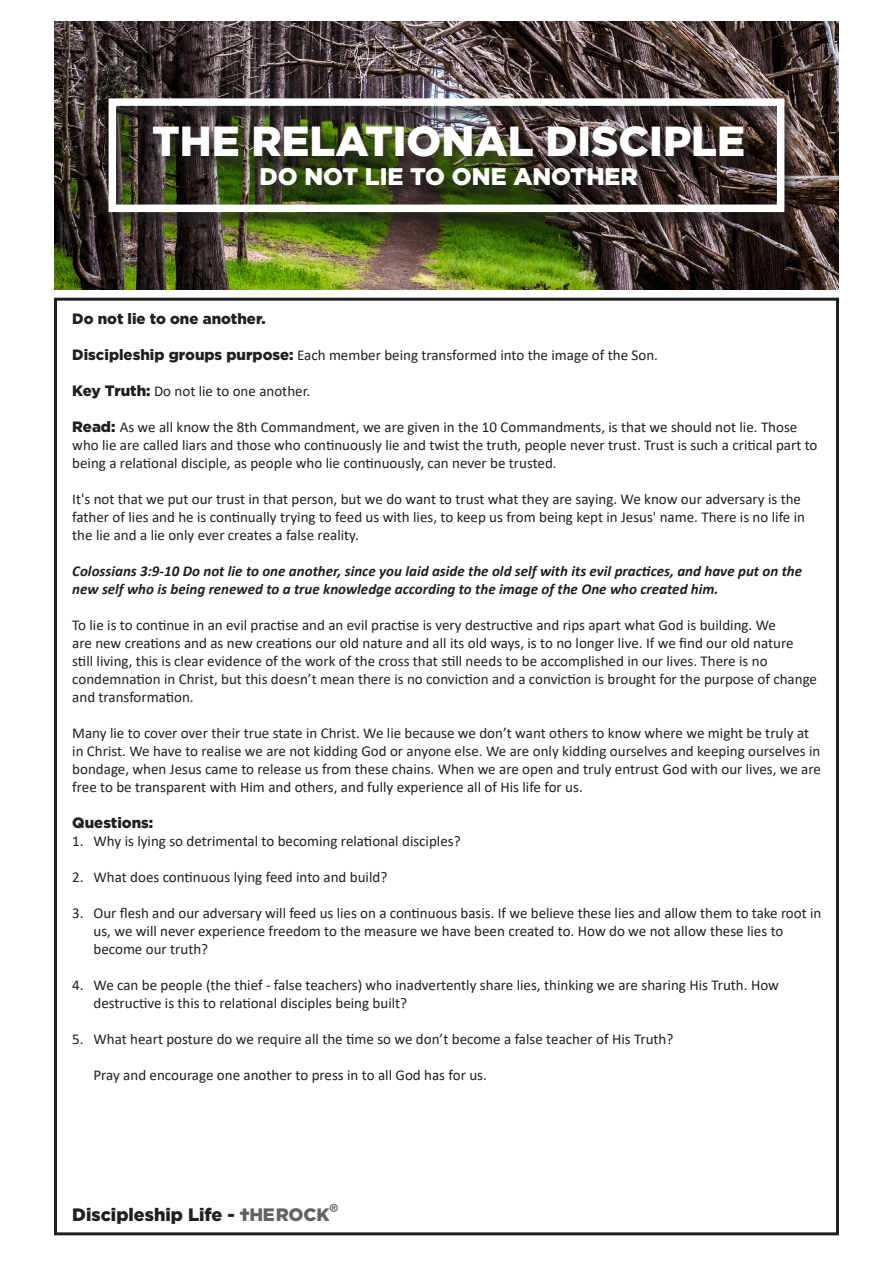
<style>
.page{position:relative;width:893px;height:1263px;background:#fff}
.page>*{position:absolute;margin:0;border:0;box-sizing:border-box;transform-origin:0 0}
.t1{font:900 42px "Gotham";color:#fff}
.t2{font:900 24px "Gotham";color:#fff}
.t3{font:900 18px "Gotham";color:#231f20}
.Headings{font:15px/18px "Calibri";color:#231f20}
.Scripture{font:italic 700 15px/18px "Calibri";color:#231f20}
.Headings-2{font:900 15px "Gotham";color:#231f20}
.s1{font-family:"Gotham";font-weight:900}
.s2{font-family:"Gotham Rock";font-weight:400;color:#636366}
</style>
<div class="page">
<img style="left:54px;top:21px;width:785px;height:268px">
<div style="left:105px;top:99px;width:692px;height:130px;background:#231f20;opacity:.75"></div>
<div style="left:109px;top:98px;width:675px;height:114px;border:8px solid #fff"></div>
<p class="t1" style="left:152px;top:117px;width:595px">THE RELATIONAL DISCIPLE</p>
<p class="t2" style="left:259px;top:163px;width:380px">DO NOT LIE TO ONE ANOTHER</p>
<p class="Headings-2" style="left:72px;top:309px;width:195px">Do not lie to one another.</p>
<p class="Headings" style="left:72px;top:345px;width:587px"><span class="s1">Discipleship groups purpose:</span> Each member being transformed into the image of the Son.</p>
<p class="Headings" style="left:72px;top:381px;width:239px"><span class="s1">Key Truth:</span> Do not lie to one another.</p>
<p class="Headings" style="left:72px;top:417px;width:747px"><span class="s1">Read:</span> As we all know the 8th Commandment, we are given in the 10 Commandments, is that we should not lie. Those who lie are called liars and those who continuously lie and twist the truth, people never trust. Trust is such a critical part to being a relational disciple, as people who lie continuously, can never be trusted.</p>
<p class="Headings" style="left:72px;top:489px;width:734px">It's not that we put our trust in that person, but we do want to trust what they are saying. We know our adversary is the father of lies and he is continually trying to feed us with lies, to keep us from being kept in Jesus' name. There is no life in the lie and a lie only ever creates a false reality.</p>
<p class="Scripture" style="left:72px;top:561px;width:731px">Colossians 3:9-10 Do not lie to one another, since you laid aside the old self with its evil practices, and have put on the new self who is being renewed to a true knowledge according to the image of the One who created him.</p>
<p class="Headings" style="left:72px;top:615px;width:746px">To lie is to continue in an evil practise and an evil practise is very destructive and rips apart what God is building. We<br>are new creations and as new creations our old nature and all its old ways, is to no longer live. If we find our old nature still living, this is clear evidence of the work of the cross that still needs to be accomplished in our lives. There is no condemnation in Christ, but this doesn’t mean there is no conviction and a conviction is brought for the purpose of change and transformation.</p>
<p class="Headings" style="left:72px;top:723px;width:750px">Many lie to cover over their true state in Christ. We lie because we don’t want others to know where we might be truly at in Christ. We have to realise we are not kidding God or anyone else. We are only kidding ourselves and keeping ourselves in bondage, when Jesus came to release us from these chains. When we are open and truly entrust God with our lives, we are free to be transparent with Him and others, and fully experience all of His life for us.</p>
<p class="Headings-2" style="left:72px;top:813px;width:83px">Questions:</p>
<p class="Headings" style="left:72px;top:831px;width:390px">1. Why is lying so detrimental to becoming relational disciples?</p>
<p class="Headings" style="left:72px;top:867px;width:317px">2. What does continuous lying feed into and build?</p>
<p class="Headings" style="left:94px;top:903px;width:729px;text-indent:-21px">3. Our flesh and our adversary will feed us lies on a continuous basis. If we believe these lies and allow them to take root in us, we will never experience freedom to the measure we have been created to. How do we not allow these lies to become our truth?</p>
<p class="Headings" style="left:94px;top:975px;width:687px;text-indent:-21px">4. We can be people (the thief - false teachers) who inadvertently share lies, thinking we are sharing His Truth. How destructive is this to relational disciples being built?</p>
<p class="Headings" style="left:72px;top:1029px;width:603px">5. What heart posture do we require all the time so we don’t become a false teacher of His Truth?</p>
<p class="Headings" style="left:94px;top:1065px;width:395px">Pray and encourage one another to press in to all God has for us.</p>
<p class="t3" style="left:72px;top:1204px;width:268px">Discipleship Life - <span class="s2">14</span></p>
</div>
